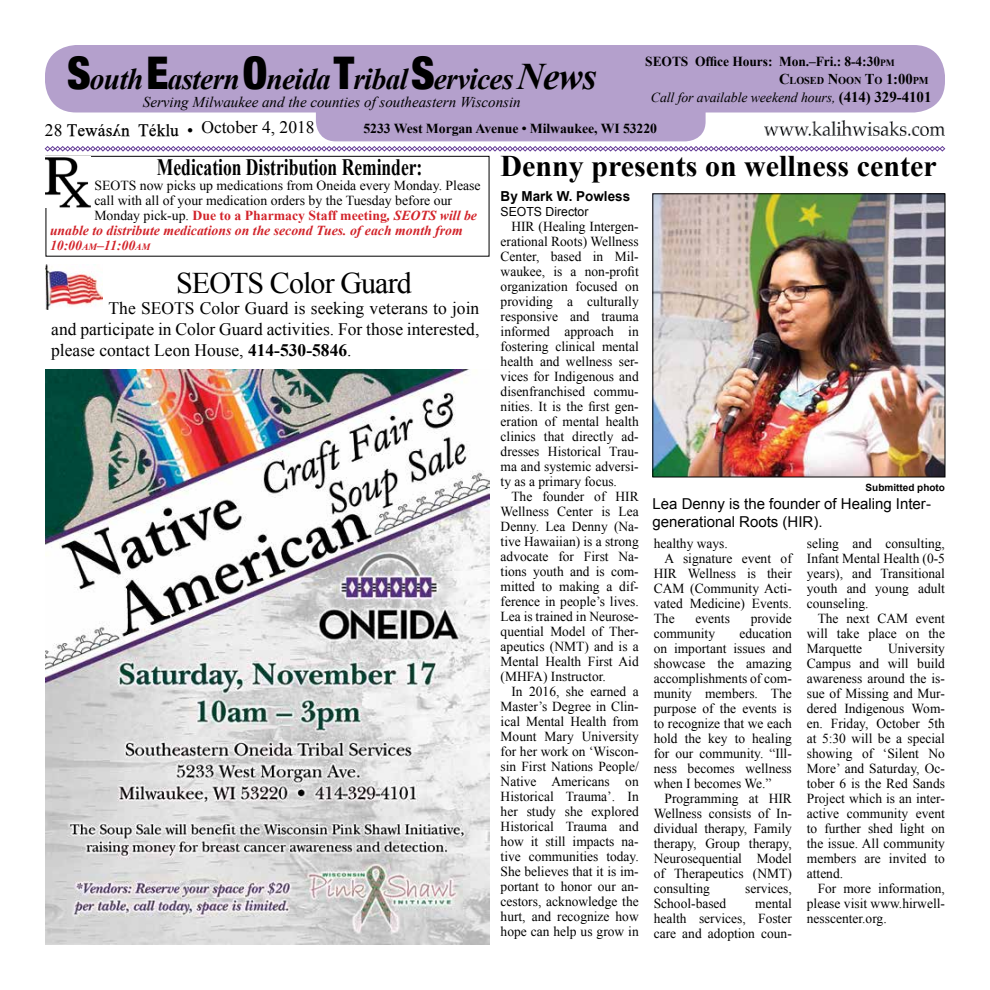
<style>
.page{position:relative;width:990px;height:990px;background:#fff}
.page>*{position:absolute;margin:0;border:0;box-sizing:border-box;transform-origin:0 0}
.t1{font:italic 700 30px "Times New Roman";letter-spacing:-.02em;color:#000}
.t2{font:700 30px "Times New Roman";color:#000}
.t3{font:30px "Times New Roman";letter-spacing:-.03em;color:#000}
.t4{font:700 23.5px "Times New Roman";color:#000;scale:.75 1}
.t5{font:17.5px/21px "Times New Roman";color:#000;text-align:justify}
.t6{font:15px/18px "Arial";color:#000}
.t7{font:italic 15px "Times New Roman";color:#000}
.t8{font:13.75px/15px "Times New Roman";color:#000;text-align:justify}
.t9{font:italic 700 13.75px "Times New Roman";color:#d2232a}
.t10{font:700 13.75px "Times New Roman";letter-spacing:-.005em;color:#000}
.t11{font:700 13.75px "Times New Roman";color:#d2232a}
.t12{font:italic 13.75px "Times New Roman";letter-spacing:-.005em;color:#000}
.t13{font:700 13.75px "Arial";color:#000}
.t14{font:12.5px "Arial";color:#000}
.t15{font:700 10.5px "Times New Roman";letter-spacing:-.005em;color:#000}
.t16{font:700 10px "Arial";color:#000}
.s1{font-family:"Helvetica Neue";font-weight:900;font-style:normal;font-stretch:condensed;font-size:45px}
.s2{font-size:37.5px}
.s3{font-size:9.62px}
.s4{font-size:15px}
.s5{font-weight:700;font-style:normal;font-size:15px}
.s6{font-family:"Oneida"}
.s7{font-weight:400;color:#000}
.s8{font-style:italic}
.s9{font-weight:700}
</style>
<div class="page">
<svg style="left:45px;top:146px;width:900px;height:6px"></svg>
<img style="left:765px;top:121px;width:180px;height:14px">
<div style="left:45px;top:45px;width:900px;height:67px;background:#b4a0cc;border-radius:31px"></div>
<div style="left:316px;top:74px;width:390px;height:67px;background:#b4a0cc;border-radius:20px"></div>
<img style="left:654px;top:195px;width:289px;height:280px">
<div style="left:652px;top:193px;width:293px;height:284px;border:1px solid #000"></div>
<img style="left:46px;top:264px;width:56px;height:46px">
<div style="left:46px;top:156px;width:443px;height:101px;border:1px solid #000"></div>
<img style="left:46px;top:157px;width:45px;height:50px">
<img style="left:45px;top:369px;width:444px;height:576px">
<h1 class="t1" style="left:67px;top:58px;width:531px"><span class="s1">S</span>outh <span class="s1">E</span>astern <span class="s1">O</span>neida <span class="s1">T</span>ribal <span class="s1">S</span>ervices <span class="s2">News</span></h1>
<p class="t7" style="left:143px;top:91px;width:379px">Serving Milwaukee and the counties of southeastern Wisconsin</p>
<p class="t10" style="left:645px;top:52px;width:251px">SEOTS Office Hours: Mon.–Fri.: 8-4:30<span class="s3">PM</span></p>
<p class="t15" style="left:779px;top:73px;width:151px"><span class="s4">C</span>LOSED <span class="s4">N</span>OON <span class="s4">T</span>O <span class="s4">1:00</span>PM</p>
<p class="t12" style="left:651px;top:88px;width:282px">Call for available weekend hours, <span class="s5">(414) 329-4101</span></p>
<p class="t5" style="left:45px;top:116px;width:271px">28 <span class="s6">Tew@s^n T#klu</span> • October 4, 2018</p>
<p class="t10" style="left:364px;top:119px;width:295px">5233 West Morgan Avenue • Milwaukee, WI 53220</p>
<h1 class="t2" style="left:501px;top:146px;width:438px">Denny presents on wellness center</h1>
<p class="t13" style="left:501px;top:187px;width:131px">By Mark W. Powless</p>
<p class="t14" style="left:501px;top:203px;width:89px">SEOTS Director</p>
<p class="t8" style="left:501px;top:218px;width:140px;text-indent:11px">HIR (Healing Intergen&shy;erational Roots) Wellness Center, based in Mil&shy;waukee, is a non-profit organization focused on providing a culturally responsive and trauma informed approach in fostering clinical mental health and wellness ser&shy;vices for Indigenous and disenfranchised commu&shy;nities. It is the first gen&shy;eration of mental health clinics that directly ad&shy;dresses Historical Trau&shy;ma and systemic adversi&shy;ty as a primary focus.</p>
<p class="t8" style="left:501px;top:488px;width:140px;text-indent:11px">The founder of HIR Wellness Center is Lea Denny. Lea Denny (Na&shy;tive Hawaiian) is a strong advocate for First Na&shy;tions youth and is com&shy;mitted to making a dif&shy;ference in people’s lives.<br>Lea is trained in Neurose&shy;quential Model of Ther&shy;apeutics (NMT) and is a Mental Health First Aid (MHFA) Instructor.</p>
<p class="t8" style="left:501px;top:683px;width:140px;text-indent:11px">In 2016, she earned a Master’s Degree in Clin&shy;ical Mental Health from Mount Mary University for her work on ‘Wiscon&shy;sin First Nations People/ Native Americans on Historical Trauma’. In her study she explored Historical Trauma and how it still impacts na&shy;tive communities today.<br>She believes that it is im&shy;portant to honor our an&shy;cestors, acknowledge the hurt, and recognize how hope can help us grow in</p>
<h2 class="t4" style="left:157px;top:151px;width:355px">Medication Distribution Reminder:</h2>
<p class="t8" style="left:94px;top:177px;width:388px">SEOTS now picks up medications from Oneida every Monday. Please</p>
<p class="t8" style="left:94px;top:192px;width:359px">call with all of your medication orders by the Tuesday before our</p>
<p class="t11" style="left:94px;top:206px;width:384px"><span class="s7">Monday pick-up.</span> Due to a Pharmacy Staff meeting<span class="s8">, SEOTS will be</span></p>
<p class="t9" style="left:50px;top:220px;width:414px">unable to distribute medications on the second Tues. of each month from</p>
<p class="t9" style="left:50px;top:235px;width:102px">10:00<span class="s3">AM</span>–11:00<span class="s3">AM</span></p>
<h1 class="t3" style="left:176px;top:263px;width:237px">SEOTS Color Guard</h1>
<p class="t5" style="left:51px;top:297px;width:430px;text-indent:57px">The SEOTS Color Guard is seeking veterans to join and participate in Color Guard activities. For those interested, please contact Leon House, <span class="s9">414-530-5846</span>.</p>
<p class="t16" style="left:866px;top:481px;width:81px">Submitted photo</p>
<p class="t6" style="left:652px;top:495px;width:280px">Lea Denny is the founder of Healing Inter&shy;generational Roots (HIR).</p>
<p class="t8" style="left:807px;top:536px;width:140px">seling and consulting, Infant Mental Health (0-5 years), and Transitional youth and young adult counseling.</p>
<p class="t8" style="left:807px;top:611px;width:140px;text-indent:11px">The next CAM event will take place on the Marquette</p>
<p class="t8" style="left:654px;top:536px;width:76px">healthy ways.</p>
<p class="t8" style="left:665px;top:551px;width:129px">A signature event of</p>
<p class="t8" style="left:654px;top:566px;width:140px">HIR Wellness is their</p>
<p class="t8" style="left:654px;top:581px;width:140px">CAM (Community Acti-</p>
<p class="t8" style="left:654px;top:596px;width:140px">vated Medicine) Events.</p>
<p class="t8" style="left:654px;top:611px;width:22px">The</p>
<p class="t8" style="left:696px;top:611px;width:36px">events</p>
<p class="t8" style="left:751px;top:611px;width:43px">provide</p>
<p class="t8" style="left:654px;top:626px;width:63px">community</p>
<p class="t8" style="left:654px;top:626px;width:140px;text-indent:86px">education on important issues and showcase the amazing accomplishments of com&shy;munity members. The purpose of the events is to recognize that we each hold the key to healing for our community. “Ill&shy;ness becomes wellness when I becomes We.”</p>
<p class="t8" style="left:654px;top:791px;width:140px;text-indent:11px">Programming at HIR Wellness consists of In&shy;dividual therapy, Family therapy, Group therapy, Neurosequential Model of Therapeutics (NMT) consulting</p>
<p class="t8" style="left:807px;top:641px;width:140px;text-indent:81px">University Campus and will build awareness around the is&shy;sue of Missing and Mur&shy;dered Indigenous Wom&shy;en. Friday, October 5th at 5:30 will be a special showing of ‘Silent No More’ and Saturday, Oc&shy;tober 6 is the Red Sands Project which is an inter&shy;active community event to further shed light on the issue. All community members are invited to attend.</p>
<p class="t8" style="left:807px;top:881px;width:140px;text-indent:11px">For more information, please visit www.hirwell&shy;nesscenter.org.</p>
<p class="t8" style="left:745px;top:881px;width:48px">services,</p>
<p class="t8" style="left:654px;top:896px;width:140px;text-indent:101px">mental health services, Foster care and adoption coun-</p>
<p class="t8" style="left:654px;top:896px;width:74px">School-based</p>
</div>
